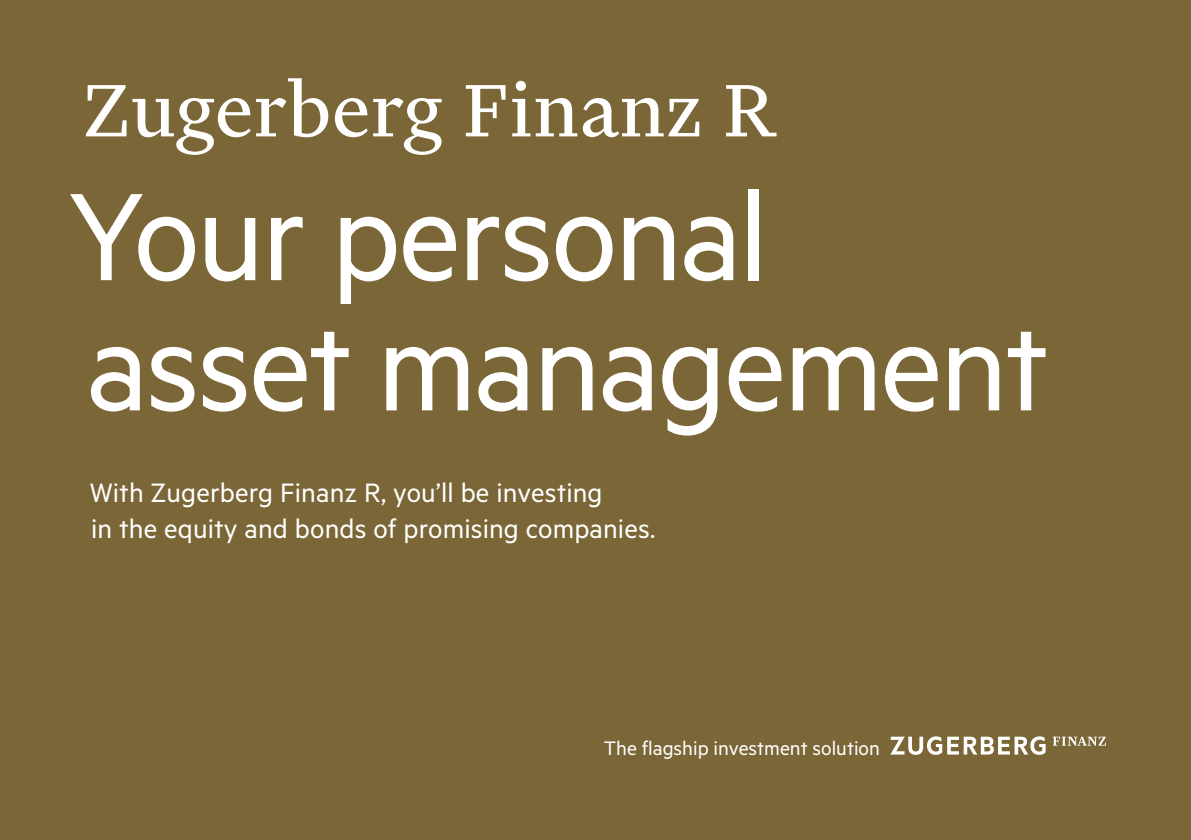
<style>
.page{position:relative;width:1191px;height:840px;background:#fff}
.page>*{position:absolute;margin:0;border:0;box-sizing:border-box;transform-origin:0 0}
.t1{font:140px/130px "Metric";letter-spacing:-.02em;color:#fff}
.t2{font:88px "Financier Text";color:#fff}
.t3{font:30px/36px "Metric";letter-spacing:.005em;color:#fff}
.t4{font:22px "Metric";color:#fff}
</style>
<div class="page">
<div style="left:0;top:0;width:1191px;height:839px;background:#7a6636"></div>
<svg style="left:890px;top:736px;width:155px;height:18px"></svg>
<svg style="left:1052px;top:736px;width:54px;height:9px"></svg>
<h2 class="t2" style="left:83px;top:63px;width:694px">Zugerberg Finanz R</h2>
<h1 class="t1" style="left:68px;top:166px;width:982px">Your personal asset management</h1>
<p class="t3" style="left:90px;top:473px;width:567px">With Zugerberg Finanz R, you’ll be investing<br>in the equity and bonds of promising companies.</p>
<p class="t4" style="left:604px;top:734px;width:277px">The flagship investment solution</p>
</div>
